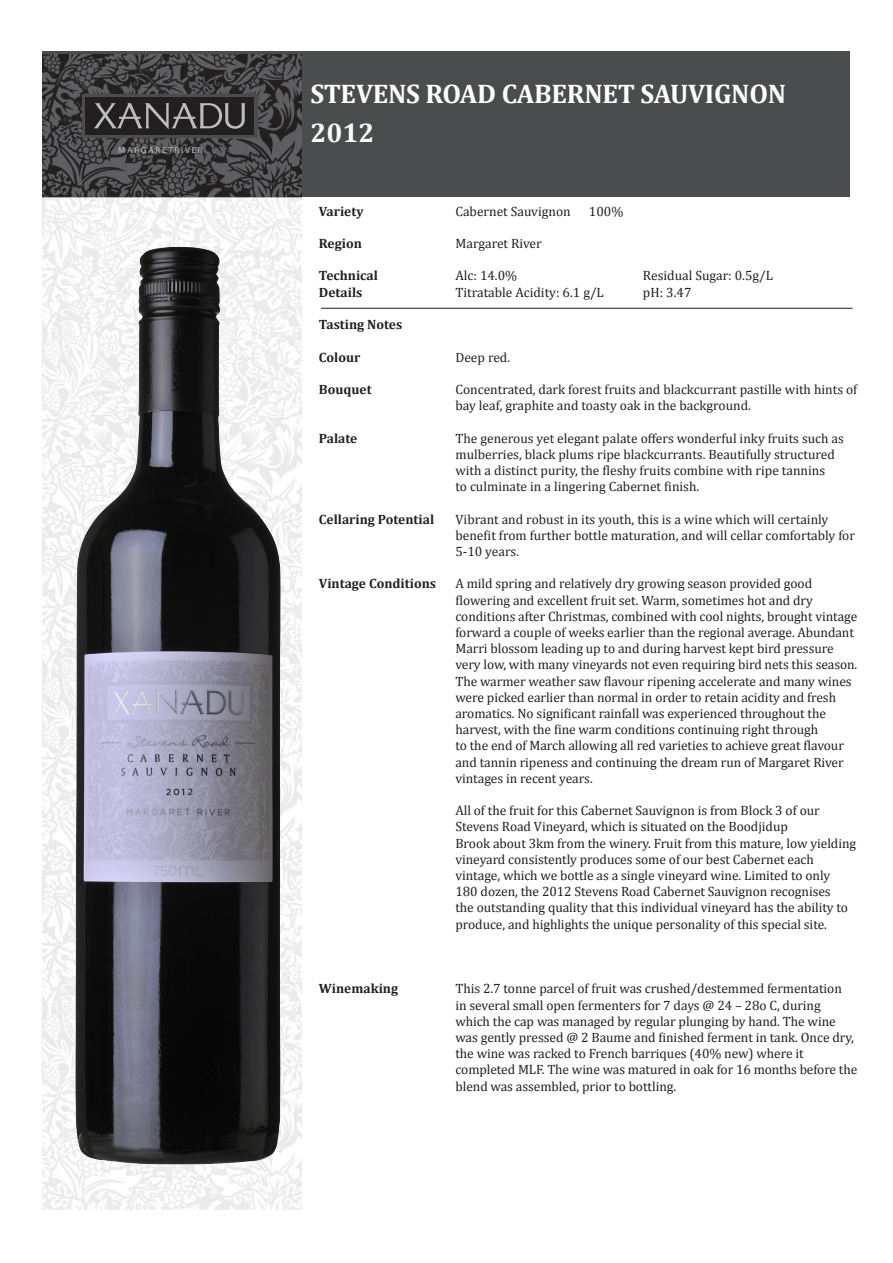
<style>
.page{position:relative;width:893px;height:1263px;background:#fff}
.page>*{position:absolute;margin:0;border:0;box-sizing:border-box;transform-origin:0 0}
.t1{font:700 27px "Cambria";letter-spacing:-.01em;color:#fff}
.t2{font:13.5px/16.2px "Cambria";letter-spacing:-.005em;color:#231f20}
.t3{font:700 13.5px "Cambria";color:#231f20}
.t4{font:8.85px "Myriad Pro";letter-spacing:.2em;color:#bcbdc0}
</style>
<div class="page">
<div style="left:43px;top:51px;width:807px;height:146px;background:#4b4c4d"></div>
<img style="left:42px;top:55px;width:260px;height:1155px">
<svg style="left:82px;top:94px;width:176px;height:44px"></svg>
<div style="left:85px;top:97px;width:169px;height:37px;background:#231f20"></div>
<svg style="left:94px;top:103px;width:151px;height:26px"></svg>
<hr style="left:321px;top:308px;width:532px;height:1px;background:#231f20">
<img style="left:42px;top:220px;width:302px;height:971px">
<p class="t4" style="left:118px;top:145px;width:86px">MARGARET RIVER</p>
<p class="t1" style="left:310px;top:75px;width:477px">STEVENS ROAD CABERNET SAUVIGNON</p>
<p class="t1" style="left:310px;top:114px;width:65px">2012</p>
<p class="t3" style="left:319px;top:202px;width:46px">Variety</p>
<p class="t2" style="left:455px;top:203px;width:117px">Cabernet Sauvignon</p>
<p class="t2" style="left:589px;top:203px;width:36px">100%</p>
<p class="t3" style="left:319px;top:234px;width:44px">Region</p>
<p class="t2" style="left:455px;top:235px;width:88px">Margaret River</p>
<p class="t3" style="left:319px;top:266px;width:61px">Technical</p>
<p class="t2" style="left:455px;top:268px;width:63px">Alc: 14.0%</p>
<p class="t2" style="left:643px;top:268px;width:132px">Residual Sugar: 0.5g/L</p>
<p class="t3" style="left:319px;top:283px;width:45px">Details</p>
<p class="t2" style="left:455px;top:284px;width:150px">Titratable Acidity: 6.1 g/L</p>
<p class="t2" style="left:643px;top:284px;width:50px">pH: 3.47</p>
<p class="t3" style="left:319px;top:315px;width:85px">Tasting Notes</p>
<p class="t3" style="left:319px;top:347px;width:43px">Colour</p>
<p class="t2" style="left:455px;top:349px;width:56px">Deep red.</p>
<p class="t3" style="left:319px;top:380px;width:54px">Bouquet</p>
<p class="t2" style="left:455px;top:381px;width:403px">Concentrated, dark forest fruits and blackcurrant pastille with hints of bay leaf, graphite and toasty oak in the background.</p>
<p class="t3" style="left:319px;top:428px;width:40px">Palate</p>
<p class="t2" style="left:455px;top:430px;width:390px">The generous yet elegant palate offers wonderful inky fruits such as mulberries, black plums ripe blackcurrants. Beautifully structured with a distinct purity, the fleshy fruits combine with ripe tannins<br>to culminate in a lingering Cabernet finish.</p>
<p class="t3" style="left:319px;top:509px;width:117px">Cellaring Potential</p>
<p class="t2" style="left:455px;top:511px;width:401px">Vibrant and robust in its youth, this is a wine which will certainly benefit from further bottle maturation, and will cellar comfortably for<br>5-10 years.</p>
<p class="t3" style="left:319px;top:574px;width:119px">Vintage Conditions</p>
<p class="t2" style="left:455px;top:576px;width:404px">A mild spring and relatively dry growing season provided good flowering and excellent fruit set. Warm, sometimes hot and dry conditions after Christmas, combined with cool nights, brought vintage forward a couple of weeks earlier than the regional average. Abundant Marri blossom leading up to and during harvest kept bird pressure very low, with many vineyards not even requiring bird nets this season.<br>The warmer weather saw flavour ripening accelerate and many wines were picked earlier than normal in order to retain acidity and fresh aromatics. No significant rainfall was experienced throughout the harvest, with the fine warm conditions continuing right through<br>to the end of March allowing all red varieties to achieve great flavour and tannin ripeness and continuing the dream run of Margaret River vintages in recent years.</p>
<p class="t2" style="left:455px;top:802px;width:402px">All of the fruit for this Cabernet Sauvignon is from Block 3 of our Stevens Road Vineyard, which is situated on the Boodjidup<br>Brook about 3km from the winery. Fruit from this mature, low yielding vineyard consistently produces some of our best Cabernet each vintage, which we bottle as a single vineyard wine. Limited to only<br>180 dozen, the 2012 Stevens Road Cabernet Sauvignon recognises<br>the outstanding quality that this individual vineyard has the ability to produce, and highlights the unique personality of this special site.</p>
<p class="t3" style="left:319px;top:979px;width:81px">Winemaking</p>
<p class="t2" style="left:455px;top:981px;width:403px">This 2.7 tonne parcel of fruit was crushed/destemmed fermentation<br>in several small open fermenters for 7 days @ 24 – 28o C, during which the cap was managed by regular plunging by hand. The wine was gently pressed @ 2 Baume and finished ferment in tank. Once dry, the wine was racked to French barriques (40% new) where it completed MLF. The wine was matured in oak for 16 months before the blend was assembled, prior to bottling.</p>
</div>
